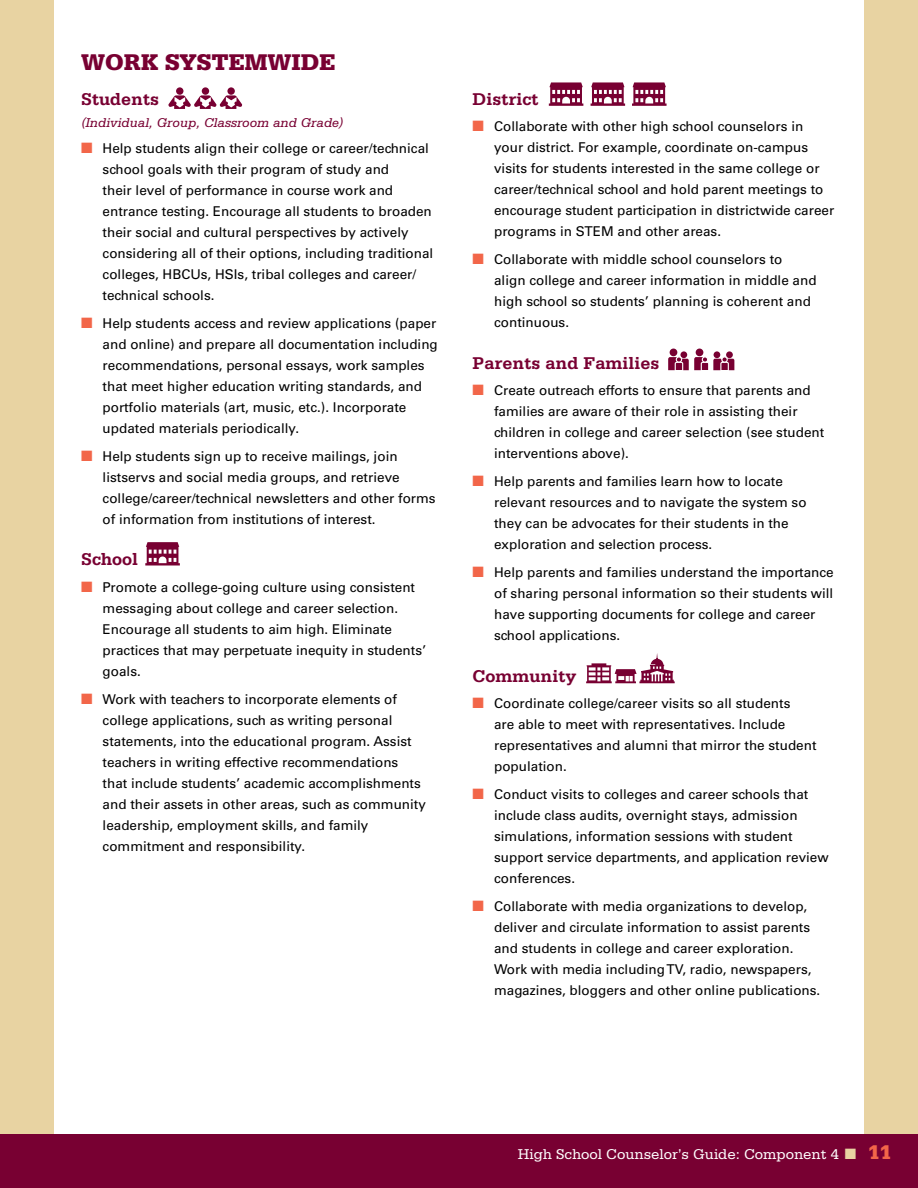
<style>
.page{position:relative;width:918px;height:1188px;background:#fff}
.page>*{position:absolute;margin:0;border:0;box-sizing:border-box;transform-origin:0 0}
.t1{font:900 24px "Serifa Std";color:#780032}
.t2{font:700 18px "Serifa Std";color:#780032}
.t3{font:15px "Serifa Std";color:#fff}
.t4{font:13.5px/21px "Univers LT Std";color:#000}
.t5{font:italic 13.5px "Serifa Std";color:#780032}
.s1{color:#f26649}
.s2{color:#e8d3a2}
.s3{font-weight:900;font-size:21px;color:#f26649}
</style>
<div class="page">
<div style="left:0;top:1134px;width:918px;height:54px;background:#780032"></div>
<div style="left:0;top:0;width:54px;height:1133px;background:#e8d3a2"></div>
<div style="left:864px;top:0;width:54px;height:1133px;background:#e8d3a2"></div>
<div style="left:176px;top:87px;width:7px;height:8px;background:#780032;border-radius:50%"></div>
<div style="left:202px;top:87px;width:7px;height:8px;background:#780032;border-radius:50%"></div>
<div style="left:227px;top:87px;width:8px;height:8px;background:#780032;border-radius:50%"></div>
<svg style="left:168px;top:95px;width:74px;height:14px"></svg>
<svg style="left:145px;top:542px;width:35px;height:24px"></svg>
<svg style="left:549px;top:82px;width:34px;height:24px"></svg>
<svg style="left:591px;top:82px;width:34px;height:24px"></svg>
<svg style="left:632px;top:82px;width:35px;height:24px"></svg>
<svg style="left:586px;top:653px;width:89px;height:30px"></svg>
<div style="left:680px;top:351px;width:7px;height:7px;background:#780032;border-radius:50%"></div>
<div style="left:670px;top:349px;width:7px;height:7px;background:#780032;border-radius:50%"></div>
<div style="left:676px;top:356px;width:6px;height:7px;border:1px solid #fff;border-radius:50%"></div>
<div style="left:726px;top:351px;width:7px;height:7px;background:#780032;border-radius:50%"></div>
<div style="left:714px;top:351px;width:6px;height:7px;background:#780032;border-radius:50%"></div>
<div style="left:721px;top:356px;width:7px;height:7px;border:1px solid #fff;border-radius:50%"></div>
<div style="left:696px;top:349px;width:7px;height:7px;background:#780032;border-radius:50%"></div>
<div style="left:702px;top:356px;width:6px;height:7px;border:1px solid #fff;border-radius:50%"></div>
<svg style="left:668px;top:357px;width:66px;height:14px"></svg>
<h1 class="t1" style="left:81px;top:48px;width:150px">WORK SYSTEM</h1>
<h1 class="t1" style="left:268px;top:48px;width:68px">WIDE</h1>
<h2 class="t2" style="left:81px;top:89px;width:80px">Students</h2>
<p class="t5" style="left:81px;top:115px;width:264px">(Individual, Group, Classroom and Grade)</p>
<p class="t4" style="left:103px;top:138px;width:332px;text-indent:-22px"><span class="s1">■</span> Help students align their college or career/technical school goals with their program of study and<br>their level of performance in course work and entrance testing. Encourage all students to broaden their social and cultural perspectives by actively considering all of their options, including traditional colleges, HBCUs, HSIs, tribal colleges and career/ technical schools.</p>
<p class="t4" style="left:103px;top:313px;width:337px;text-indent:-22px"><span class="s1">■</span> Help students access and review applications (paper and online) and prepare all documentation including recommendations, personal essays, work samples that meet higher education writing standards, and portfolio materials (art, music, etc.). Incorporate updated materials periodically.</p>
<p class="t4" style="left:103px;top:445px;width:335px;text-indent:-22px"><span class="s1">■</span> Help students sign up to receive mailings, join listservs and social media groups, and retrieve college/career/technical newsletters and other forms of information from institutions of interest.</p>
<h2 class="t2" style="left:81px;top:549px;width:59px">School</h2>
<p class="t4" style="left:103px;top:577px;width:325px;text-indent:-22px"><span class="s1">■</span> Promote a college-going culture using consistent messaging about college and career selection.<br>Encourage all students to aim high. Eliminate practices that may perpetuate inequity in students’ goals.</p>
<p class="t4" style="left:103px;top:688px;width:325px;text-indent:-22px"><span class="s1">■</span> Work with teachers to incorporate elements of college applications, such as writing personal statements, into the educational program. Assist teachers in writing effective recommendations that include students’ academic accomplishments and their assets in other areas, such as community leadership, employment skills, and family commitment and responsibility.</p>
<h2 class="t2" style="left:472px;top:89px;width:67px">District</h2>
<p class="t4" style="left:494px;top:116px;width:342px;text-indent:-22px"><span class="s1">■</span> Collaborate with other high school counselors in your district. For example, coordinate on-campus visits for students interested in the same college or career/technical school and hold parent meetings to encourage student participation in districtwide career programs in STEM and other areas.</p>
<p class="t4" style="left:494px;top:249px;width:324px;text-indent:-22px"><span class="s1">■</span> Collaborate with middle school counselors to align college and career information in middle and high school so students’ planning is coherent and continuous.</p>
<h2 class="t2" style="left:472px;top:353px;width:189px">Parents and Families</h2>
<p class="t4" style="left:494px;top:380px;width:332px;text-indent:-22px"><span class="s1">■</span> Create outreach efforts to ensure that parents and families are aware of their role in assisting their children in college and career selection (see student interventions above).</p>
<p class="t4" style="left:494px;top:471px;width:314px;text-indent:-22px"><span class="s1">■</span> Help parents and families learn how to locate relevant resources and to navigate the system so they can be advocates for their students in the exploration and selection process.</p>
<p class="t4" style="left:494px;top:562px;width:341px;text-indent:-22px"><span class="s1">■</span> Help parents and families understand the importance of sharing personal information so their students will have supporting documents for college and career school applications.</p>
<h2 class="t2" style="left:472px;top:665px;width:106px">Community</h2>
<p class="t4" style="left:494px;top:693px;width:324px;text-indent:-22px"><span class="s1">■</span> Coordinate college/career visits so all students<br>are able to meet with representatives. Include representatives and alumni that mirror the student population.</p>
<p class="t4" style="left:494px;top:784px;width:336px;text-indent:-22px"><span class="s1">■</span> Conduct visits to colleges and career schools that include class audits, overnight stays, admission simulations, information sessions with student support service departments, and application review conferences.</p>
<p class="t4" style="left:494px;top:895px;width:328px;text-indent:-22px"><span class="s1">■</span> Collaborate with media organizations to develop, deliver and circulate information to assist parents and students in college and career exploration.<br>Work with media including TV, radio, newspapers, magazines, bloggers and other online publications.</p>
<p class="t3" style="left:518px;top:1146px;width:375px">High School Counselor’s Guide: Component 4 <span class="s2">■</span> <span class="s3">11</span></p>
</div>
